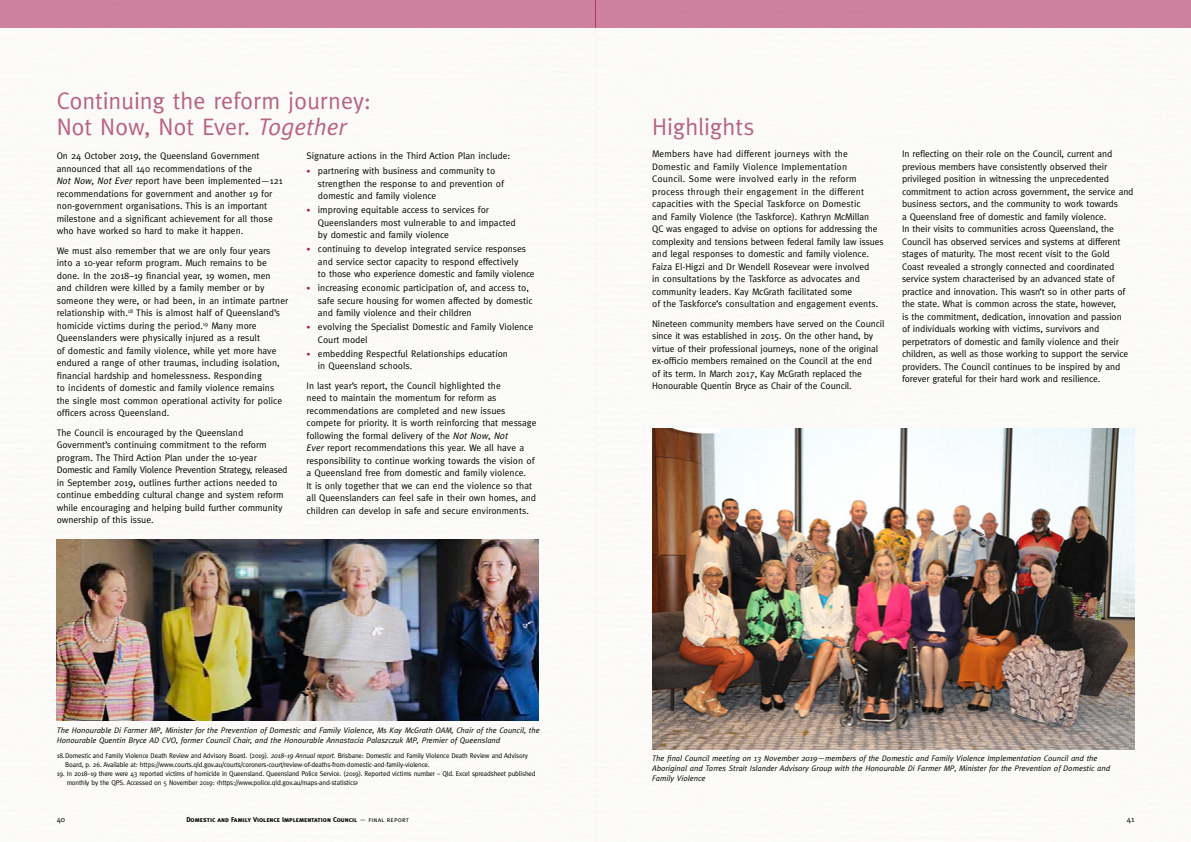
<style>
.page{position:relative;width:1191px;height:842px;background:#fff}
.page>*{position:absolute;margin:0;border:0;box-sizing:border-box;transform-origin:0 0}
.t1{font:24px/26px "Meta";letter-spacing:-.005em;color:#b76382}
.t2{font:9.5px/12.5px "Meta";color:#000}
.t3{font:italic 8px/10px "Meta";color:#000}
.t4{font:8px "Meta";color:#000}
.t5{font:7px/9px "Meta";letter-spacing:-.02em;color:#000}
.t6{font:7px "Meta Bold Caps";letter-spacing:-.005em;color:#000}
.s1{font-style:italic}
.s2{font-size:8px;color:#aa1b40}
.s3{font-family:"Meta Caps"}
</style>
<div class="page">
<div style="left:0;top:0;width:595px;height:842px;background:#fbfaf8"></div>
<img style="left:57px;top:539px;width:482px;height:181px">
<img style="left:652px;top:428px;width:482px;height:321px">
<div style="left:0;top:0;width:595px;height:28px;background:#d184a1"></div>
<div style="left:595px;top:0;width:596px;height:28px;background:#d184a1"></div>
<h1 class="t1" style="left:57px;top:88px;width:316px">Continuing the reform journey:<br>Not Now, Not Ever. <span class="s1">Together</span></h1>
<p class="t2" style="left:57px;top:149px;width:227px">On 24 October 2019, the Queensland Government announced that all 140 recommendations of the<br><span class="s1">Not Now, Not Ever</span> report have been implemented—121 recommendations for government and another 19 for non-government organisations. This is an important milestone and a significant achievement for all those who have worked so hard to make it happen.</p>
<p class="t2" style="left:57px;top:244px;width:233px">We must also remember that we are only four years into a 10-year reform program. Much remains to be done. In the 2018–19 financial year, 19 women, men<br>and children were killed by a family member or by someone they were, or had been, in an intimate partner relationship with.<sup>18</sup> This is almost half of Queensland’s homicide victims during the period.<sup>19</sup> Many more Queenslanders were physically injured as a result<br>of domestic and family violence, while yet more have endured a range of other traumas, including isolation, financial hardship and homelessness. Responding<br>to incidents of domestic and family violence remains the single most common operational activity for police officers across Queensland.</p>
<p class="t2" style="left:57px;top:426px;width:232px">The Council is encouraged by the Queensland Government’s continuing commitment to the reform program. The Third Action Plan under the 10-year Domestic and Family Violence Prevention Strategy, released in September 2019, outlines further actions needed to continue embedding cultural change and system reform while encouraging and helping build further community ownership of this issue.</p>
<p class="t2" style="left:306px;top:149px;width:205px">Signature actions in the Third Action Plan include:</p>
<p class="t2" style="left:318px;top:165px;width:187px;text-indent:-11px"><span class="s2">•</span> partnering with business and community to strengthen the response to and prevention of domestic and family violence</p>
<p class="t2" style="left:318px;top:204px;width:199px;text-indent:-11px"><span class="s2">•</span> improving equitable access to services for<br>Queenslanders most vulnerable to and impacted by domestic and family violence</p>
<p class="t2" style="left:318px;top:243px;width:218px;text-indent:-11px"><span class="s2">•</span> continuing to develop integrated service responses and service sector capacity to respond effectively<br>to those who experience domestic and family violence</p>
<p class="t2" style="left:318px;top:282px;width:216px;text-indent:-11px"><span class="s2">•</span> increasing economic participation of, and access to, safe secure housing for women affected by domestic and family violence and their children</p>
<p class="t2" style="left:318px;top:320px;width:217px;text-indent:-11px"><span class="s2">•</span> evolving the Specialist Domestic and Family Violence<br>Court model</p>
<p class="t2" style="left:318px;top:347px;width:191px;text-indent:-11px"><span class="s2">•</span> embedding Respectful Relationships education in Queensland schools.</p>
<p class="t2" style="left:306px;top:379px;width:231px">In last year’s report, the Council highlighted the<br>need to maintain the momentum for reform as recommendations are completed and new issues compete for priority. It is worth reinforcing that message following the formal delivery of the <span class="s1">Not Now, Not<br>Ever</span> report recommendations this year. We all have a responsibility to continue working towards the vision of a Queensland free from domestic and family violence.<br>It is only together that we can end the violence so that all Queenslanders can feel safe in their own homes, and children can develop in safe and secure environments.</p>
<p class="t3" style="left:57px;top:725px;width:484px">The Honourable Di Farmer MP, Minister for the Prevention of Domestic and Family Violence, Ms Kay McGrath OAM, Chair of the Council, the<br>Honourable Quentin Bryce AD CVO, former Council Chair, and the Honourable Annastacia Palaszczuk MP, Premier of Queensland</p>
<p class="t5" style="left:65px;top:751px;width:464px;text-indent:-9px">18.Domestic and Family Violence Death Review and Advisory Board. (2019). <span class="s1">2018–19 Annual report.</span> Brisbane: Domestic and Family Violence Death Review and Advisory<br>Board, p. 26. Available at: https://www.courts.qld.gov.au/courts/coroners-court/review-of-deaths-from-domestic-and-family-violence.</p>
<p class="t5" style="left:67px;top:769px;width:470px;text-indent:-10px">19. In 2018–19 there were 43 reported victims of homicide in Queensland. Queensland Police Service. (2019). Reported victims number – Qld. Excel spreadsheet published monthly by the QPS. Accessed on 5 November 2019: &lt;https://www.police.qld.gov.au/maps-and-statistics&gt;</p>
<h1 class="t1" style="left:652px;top:114px;width:104px">Highlights</h1>
<p class="t2" style="left:652px;top:147px;width:233px">Members have had different journeys with the Domestic and Family Violence Implementation<br>Council. Some were involved early in the reform process through their engagement in the different capacities with the Special Taskforce on Domestic<br>and Family Violence (the Taskforce). Kathryn McMillan<br>QC was engaged to advise on options for addressing the complexity and tensions between federal family law issues and legal responses to domestic and family violence.<br>Faiza El-Higzi and Dr Wendell Rosevear were involved<br>in consultations by the Taskforce as advocates and community leaders. Kay McGrath facilitated some<br>of the Taskforce’s consultation and engagement events.</p>
<p class="t2" style="left:652px;top:317px;width:234px">Nineteen community members have served on the Council since it was established in 2015. On the other hand, by virtue of their professional journeys, none of the original ex-officio members remained on the Council at the end<br>of its term. In March 2017, Kay McGrath replaced the Honourable Quentin Bryce as Chair of the Council.</p>
<p class="t2" style="left:902px;top:147px;width:233px">In reflecting on their role on the Council, current and previous members have consistently observed their privileged position in witnessing the unprecedented commitment to action across government, the service and business sectors, and the community to work towards<br>a Queensland free of domestic and family violence.<br>In their visits to communities across Queensland, the Council has observed services and systems at different stages of maturity. The most recent visit to the Gold Coast revealed a strongly connected and coordinated service system characterised by an advanced state of practice and innovation. This wasn’t so in other parts of the state. What is common across the state, however,<br>is the commitment, dedication, innovation and passion<br>of individuals working with victims, survivors and perpetrators of domestic and family violence and their children, as well as those working to support the service providers. The Council continues to be inspired by and forever grateful for their hard work and resilience.</p>
<p class="t3" style="left:652px;top:753px;width:459px">The final Council meeting on 13 November 2019—members of the Domestic and Family Violence Implementation Council and the<br>Aboriginal and Torres Strait Islander Advisory Group with the Honourable Di Farmer MP, Minister for the Prevention of Domestic and<br>Family Violence</p>
<p class="t4" style="left:57px;top:815px;width:10px">40</p>
<p class="t6" style="left:186px;top:816px;width:224px">Domestic and Family Violence Implementation Council <span class="s3">— final report</span></p>
<p class="t4" style="left:1126px;top:815px;width:9px">41</p>
</div>
